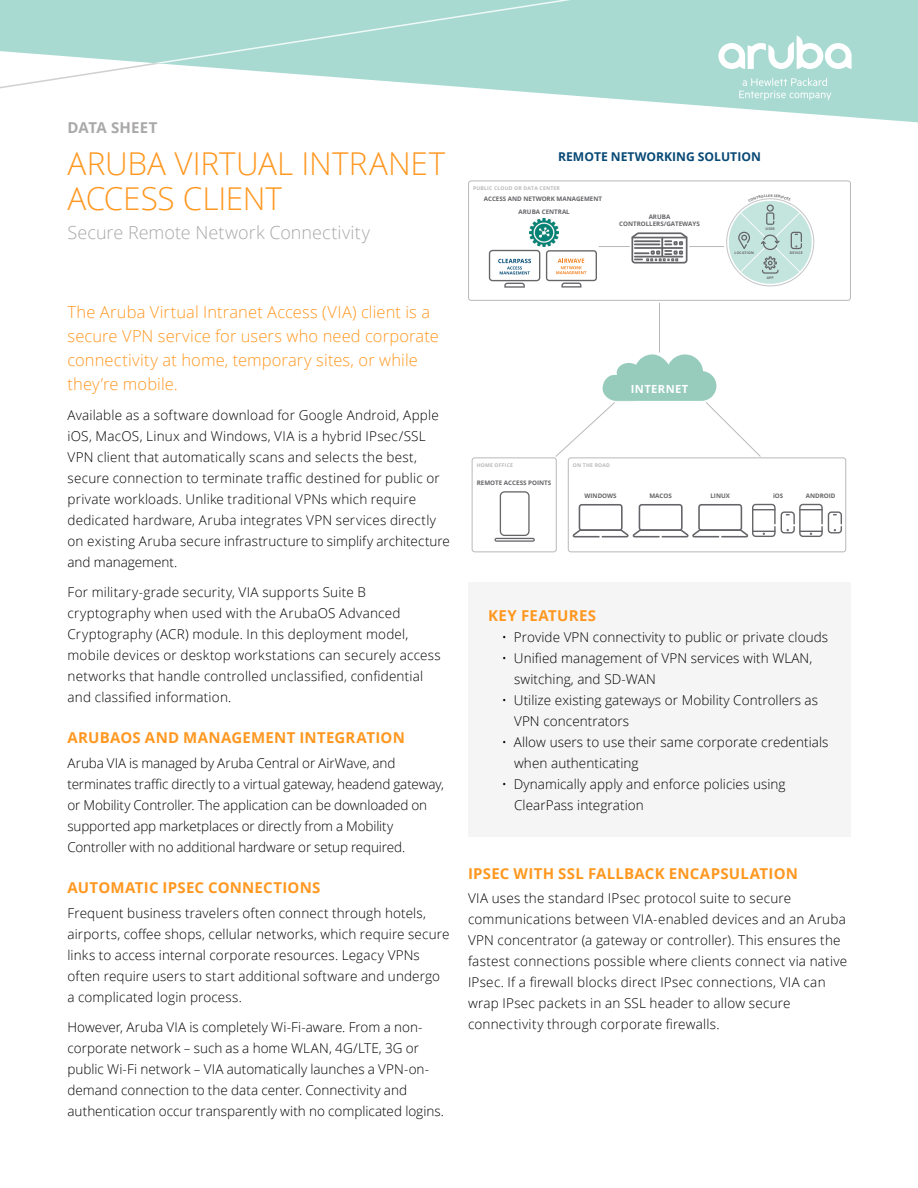
<style>
.page{position:relative;width:918px;height:1188px;background:#fff}
.page>*{position:absolute;margin:0;border:0;box-sizing:border-box;transform-origin:0 0}
.t1{font:300 31.5px/34.5px "Open Sans";color:#ff9821}
.t2{font:300 18px "Open Sans";color:#aaa8a9}
.t3{font:300 16.5px/24px "Open Sans";letter-spacing:.005em;color:#ff9821}
.t4{font:700 15px "Open Sans";letter-spacing:.015em;color:#ff9821}
.t5{font:700 15px "Open Sans";letter-spacing:.01em;color:#aaa8a9}
.t6{font:300 13.5px/21px "Open Sans";letter-spacing:.01em;color:#000}
.t7{font:300 13.5px/21px "Open Sans";letter-spacing:-.01em;color:#000}
.t8{font:700 12.15px "Open Sans";color:#084975}
.t9{font:700 11.25px "Open Sans";letter-spacing:.035em;color:#fff}
.t10{font:700 6.3px/13.4px "Open Sans";color:#656569;text-align:center}
.t11{font:700 5.1px "Open Sans";letter-spacing:.035em;color:#b8b9bb}
.t12{font:700 3.45px "Open Sans";letter-spacing:.05em;color:#656569}
</style>
<div class="page">
<svg style="left:0;top:0;width:918px;height:123px;fill:#a8dad2"></svg>
<svg style="left:718px;top:35px;width:134px;height:65px"></svg>
<hr style="left:659px;top:303px;width:1px;height:49px;background:#b8b9bb">
<svg style="left:555px;top:354px;width:206px;height:103px"></svg>
<div style="left:468px;top:180px;width:383px;height:121px;border:1px solid #b8b9bb;border-radius:3px"></div>
<div style="left:472px;top:457px;width:85px;height:95px;border:1px solid #b8b9bb;border-radius:3px"></div>
<hr style="left:599px;top:246px;width:31px;height:1px;background:#b8b9bb">
<hr style="left:690px;top:246px;width:34px;height:1px;background:#b8b9bb">
<svg style="left:546px;top:250px;width:51px;height:38px"></svg>
<svg style="left:489px;top:250px;width:51px;height:38px"></svg>
<svg style="left:631px;top:232px;width:57px;height:32px"></svg>
<hr style="left:635px;top:256px;width:47px;height:2px;background:#656569">
<svg style="left:500px;top:491px;width:30px;height:45px"></svg>
<svg style="left:494px;top:538px;width:41px;height:4px"></svg>
<div style="left:568px;top:457px;width:278px;height:95px;border:1px solid #b8b9bb;border-radius:3px"></div>
<svg style="left:572px;top:504px;width:270px;height:34px"></svg>
<img style="left:530px;top:218px;width:29px;height:29px">
<div style="left:468px;top:582px;width:382px;height:255px;background:#f5f5f6"></div>
<svg style="left:726px;top:198px;width:88px;height:88px"></svg>
<p class="t5" style="left:67px;top:117px;width:92px">DATA SHEET</p>
<h1 class="t1" style="left:68px;top:146px;width:379px">ARUBA VIRTUAL INTRANET<br>ACCESS CLIENT</h1>
<h2 class="t2" style="left:68px;top:220px;width:304px">Secure Remote Network Connectivity</h2>
<p class="t3" style="left:68px;top:300px;width:373px">The Aruba Virtual Intranet Access (VIA) client is a secure VPN service for users who need corporate connectivity at home, temporary sites, or while they’re mobile.</p>
<p class="t6" style="left:68px;top:404px;width:384px">Available as a software download for Google Android, Apple iOS, MacOS, Linux and Windows, VIA is a hybrid IPsec/SSL VPN client that automatically scans and selects the best, secure connection to terminate traffic destined for public or private workloads. Unlike traditional VPNs which require dedicated hardware, Aruba integrates VPN services directly on existing Aruba secure infrastructure to simplify architecture and management.</p>
<p class="t6" style="left:68px;top:581px;width:375px">For military-grade security, VIA supports Suite B cryptography when used with the ArubaOS Advanced Cryptography (ACR) module. In this deployment model, mobile devices or desktop workstations can securely access networks that handle controlled unclassified, confidential and classified information.</p>
<p class="t4" style="left:68px;top:727px;width:339px">ARUBAOS AND MANAGEMENT INTEGRATION</p>
<p class="t7" style="left:68px;top:752px;width:378px">Aruba VIA is managed by Aruba Central or AirWave, and terminates traffic directly to a virtual gateway, headend gateway, or Mobility Controller. The application can be downloaded on supported app marketplaces or directly from a Mobility Controller with no additional hardware or setup required.</p>
<p class="t4" style="left:68px;top:877px;width:255px">AUTOMATIC IPSEC CONNECTIONS</p>
<p class="t6" style="left:68px;top:902px;width:384px">Frequent business travelers often connect through hotels, airports, coffee shops, cellular networks, which require secure links to access internal corporate resources. Legacy VPNs often require users to start additional software and undergo a complicated login process.</p>
<p class="t6" style="left:68px;top:1016px;width:378px">However, Aruba VIA is completely Wi-Fi-aware. From a non&shy;corporate network – such as a home WLAN, 4G/LTE, 3G or public Wi-Fi network – VIA automatically launches a VPN-on&shy;demand connection to the data center. Connectivity and authentication occur transparently with no complicated logins.</p>
<p class="t8" style="left:558px;top:148px;width:204px">REMOTE NETWORKING SOLUTION</p>
<p class="t11" style="left:473px;top:184px;width:88px">PUBLIC CLOUD OR DATA CENTER</p>
<p class="t10" style="left:484px;top:192px;width:120px">ACCESS AND NETWORK MANAGEMENT<br>ARUBA CENTRAL</p>
<p class="t10" style="left:619px;top:213px;width:82px;line-height:7.5px">ARUBA<br>CONTROLLERS/GATEWAYS</p>
<p class="t12" style="left:766px;top:226px;width:11px">USER</p>
<p class="t12" style="left:735px;top:250px;width:21px">LOCATION</p>
<p class="t12" style="left:790px;top:250px;width:15px">DEVICE</p>
<p class="t12" style="left:767px;top:275px;width:9px">APP</p>
<p class="t9" style="left:631px;top:381px;width:59px">INTERNET</p>
<p class="t11" style="left:477px;top:461px;width:38px">HOME OFFICE</p>
<p class="t10" style="left:477px;top:476px;width:76px">REMOTE ACCESS POINTS</p>
<p class="t11" style="left:573px;top:461px;width:39px">ON THE ROAD</p>
<p class="t10" style="left:585px;top:489px;width:34px">WINDOWS</p>
<p class="t10" style="left:649px;top:489px;width:24px">MACOS</p>
<p class="t10" style="left:710px;top:489px;width:21px">LINUX</p>
<p class="t10" style="left:773px;top:489px;width:12px">iOS</p>
<p class="t10" style="left:806px;top:489px;width:31px">ANDROID</p>
<p class="t4" style="left:488px;top:605px;width:109px">KEY FEATURES</p>
<p class="t6" style="left:502px;top:626px;width:328px">• Provide VPN connectivity to public or private clouds</p>
<p class="t6" style="left:514px;top:647px;width:300px;text-indent:-12px">• Unified management of VPN services with WLAN, switching, and SD-WAN</p>
<p class="t6" style="left:514px;top:689px;width:305px;text-indent:-12px">• Utilize existing gateways or Mobility Controllers as<br>VPN concentrators</p>
<p class="t6" style="left:514px;top:731px;width:316px;text-indent:-12px">• Allow users to use their same corporate credentials when authenticating</p>
<p class="t6" style="left:514px;top:773px;width:273px;text-indent:-12px">• Dynamically apply and enforce policies using<br>ClearPass integration</p>
<p class="t4" style="left:468px;top:863px;width:332px">IPSEC WITH SSL FALLBACK ENCAPSULATION</p>
<p class="t6" style="left:468px;top:887px;width:381px">VIA uses the standard IPsec protocol suite to secure communications between VIA-enabled devices and an Aruba VPN concentrator (a gateway or controller). This ensures the fastest connections possible where clients connect via native IPsec. If a firewall blocks direct IPsec connections, VIA can wrap IPsec packets in an SSL header to allow secure connectivity through corporate firewalls.</p>
</div>
